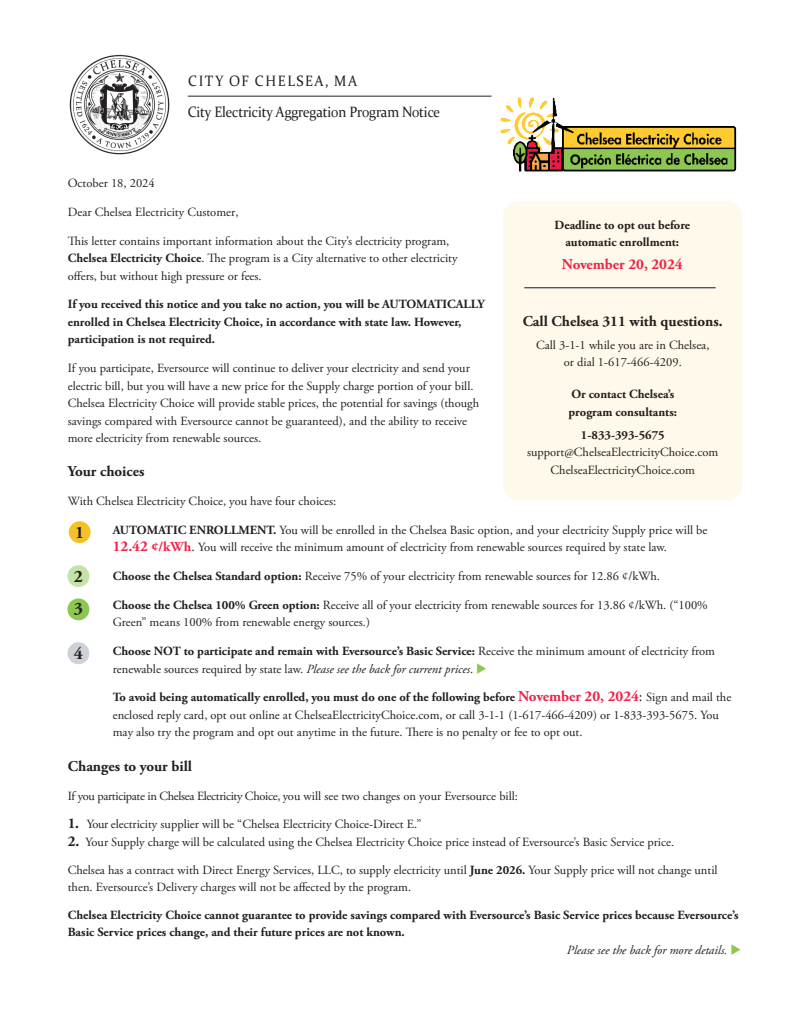
<style>
.page{position:relative;width:810px;height:1035px;background:#fff}
.page>*{position:absolute;margin:0;border:0;box-sizing:border-box;transform-origin:0 0}
.t1{font:700 17.5px "Adobe Garamond Pro";color:#231f20}
.t2{font:15px "Constantia";letter-spacing:-.01em;color:#231f20;scale:.91 1}
.copy{font:700 15px "Adobe Garamond Pro";color:#231f20}
.callout_header{font:700 15px "Adobe Garamond Pro";color:#231f20}
.t3{font:15px "Constantia";letter-spacing:.12em;color:#231f20;scale:.91 1}
.callout_header-2{font:700 15px "Adobe Garamond Pro";color:#ee2346}
.copy-2{font:12.5px/17.5px "Adobe Garamond Pro";color:#231f20}
.copy-3{font:700 12.5px/17.5px "Adobe Garamond Pro";color:#231f20}
.callout_header-3{font:12.5px/17.5px "Adobe Garamond Pro";color:#231f20;text-align:center}
.callout_header-4{font:700 12.5px/17.5px "Adobe Garamond Pro";color:#231f20}
.copy-4{font:12.5px "Adobe Garamond Pro";letter-spacing:-.025em;color:#231f20}
.copy-5{font:italic 12.5px "Adobe Garamond Pro";color:#231f20}
.s1{font-weight:700}
.s2{font-weight:700;font-size:15px;color:#ee2346}
.s3{font-weight:700;font-size:13.75px;color:#ee2346}
.s4{font-size:13.75px}
.s5{font-style:italic}
.s6{color:#8bc751}
.s7{font-size:15px}
.s8{font-weight:700;font-size:15px}
</style>
<div class="page">
<div style="left:503px;top:201px;width:240px;height:299px;background:#fef9ea;border-radius:15px"></div>
<img style="left:69px;top:54px;width:101px;height:101px">
<div style="left:69px;top:521px;width:22px;height:22px;background:#f8c028;border-radius:50%"></div>
<div style="left:68px;top:642px;width:21px;height:22px;background:#ced1d7;border-radius:50%"></div>
<hr style="left:524px;top:287px;width:192px;height:1px;background:#091839">
<img style="left:500px;top:97px;width:237px;height:75px">
<hr style="left:188px;top:96px;width:304px;height:1px;background:#231f20">
<div style="left:68px;top:598px;width:21px;height:22px;background:#8bc751;border-radius:50%"></div>
<div style="left:68px;top:565px;width:21px;height:22px;background:#c5e3a8;border-radius:50%"></div>
<p class="t3" style="left:188px;top:71px;width:187px">CITY OF CHELSEA, MA</p>
<p class="t2" style="left:188px;top:102px;width:279px">City Electricity Aggregation Program Notice</p>
<p class="copy-2" style="left:68px;top:175px;width:88px">October 18, 2024</p>
<p class="copy-2" style="left:68px;top:203px;width:172px">Dear Chelsea Electricity Customer,</p>
<p class="copy-2" style="left:68px;top:232px;width:391px">This letter contains important information about the City’s electricity program,<br><span class="s1">Chelsea Electricity Choice</span>. The program is a City alternative to other electricity offers, but without high pressure or fees.</p>
<p class="copy-3" style="left:68px;top:296px;width:418px">If you received this notice and you take no action, you will be AUTOMATICALLY enrolled in Chelsea Electricity Choice, in accordance with state law. However, participation is not required.</p>
<p class="copy-2" style="left:68px;top:360px;width:413px">If you participate, Eversource will continue to deliver your electricity and send your electric bill, but you will have a new price for the Supply charge portion of your bill.<br>Chelsea Electricity Choice will provide stable prices, the potential for savings (though savings compared with Eversource cannot be guaranteed), and the ability to receive more electricity from renewable sources.</p>
<p class="copy" style="left:68px;top:463px;width:78px">Your choices</p>
<p class="copy-2" style="left:68px;top:493px;width:270px">With Chelsea Electricity Choice, you have four choices:</p>
<p class="copy-2" style="left:113px;top:522px;width:596px"><span class="s1">AUTOMATIC ENROLLMENT.</span> You will be enrolled in the Chelsea Basic option, and your electricity Supply price will be<br><span class="s2">12.42</span> <span class="s3">¢/kWh</span><span class="s4">.</span> You will receive the minimum amount of electricity from renewable sources required by state law.</p>
<p class="copy-2" style="left:113px;top:568px;width:549px"><span class="s1">Choose the Chelsea Standard option:</span> Receive 75% of your electricity from renewable sources for 12.86 ¢/kWh.</p>
<p class="copy-2" style="left:113px;top:597px;width:597px"><span class="s1">Choose the Chelsea 100% Green option:</span> Receive all of your electricity from renewable sources for 13.86 ¢/kWh. (“100%<br>Green” means 100% from renewable energy sources.)</p>
<p class="copy-2" style="left:113px;top:643px;width:604px"><span class="s1">Choose NOT to participate and remain with Eversource’s Basic Service:</span> Receive the minimum amount of electricity from renewable sources required by state law. <span class="s5">Please see the back for current prices</span>. <span class="s6">◆</span></p>
<p class="copy-2" style="left:113px;top:689px;width:620px"><span class="s1">To avoid being automatically enrolled, you must do one of the following before</span> <span class="s2">November 20, 2024</span><span class="s7">:</span> Sign and mail the enclosed reply card, opt out online at ChelseaElectricityChoice.com, or call 3-1-1 (1-617-466-4209) or 1-833-393-5675. You may also try the program and opt out anytime in the future. There is no penalty or fee to opt out.</p>
<p class="copy" style="left:68px;top:757px;width:126px">Changes to your bill</p>
<p class="copy-4" style="left:68px;top:788px;width:452px">If you participate in Chelsea Electricity Choice, you will see two changes on your Eversource bill:</p>
<p class="copy-2" style="left:68px;top:816px;width:355px"><span class="s8">1.</span> Your electricity supplier will be “Chelsea Electricity Choice-Direct E.”</p>
<p class="copy-2" style="left:68px;top:833px;width:608px"><span class="s8">2.</span> Your Supply charge will be calculated using the Chelsea Electricity Choice price instead of Eversource’s Basic Service price.</p>
<p class="copy-2" style="left:68px;top:861px;width:651px">Chelsea has a contract with Direct Energy Services, LLC, to supply electricity until <span class="s1">June 2026.</span> Your Supply price will not change until then. Eversource’s Delivery charges will not be affected by the program.</p>
<p class="copy-3" style="left:68px;top:906px;width:672px">Chelsea Electricity Choice cannot guarantee to provide savings compared with Eversource’s Basic Service prices because Eversource’s<br>Basic Service prices change, and their future prices are not known.</p>
<p class="copy-5" style="left:567px;top:942px;width:176px">Please see the back for more details. <span class="s6">◆</span></p>
<p class="callout_header-4" style="left:555px;top:216px;width:137px;text-align:center">Deadline to opt out before automatic enrollment:</p>
<p class="callout_header-2" style="left:562px;top:256px;width:122px">November 20, 2024</p>
<p class="callout_header" style="left:523px;top:312px;width:201px">Call Chelsea 311 with questions.</p>
<p class="callout_header-3" style="left:536px;top:336px;width:175px">Call 3-1-1 while you are in Chelsea, or dial 1-617-466-4209.</p>
<p class="callout_header-4" style="left:569px;top:386px;width:110px">Or contact Chelsea’s program consultants:</p>
<p class="callout_header-4" style="left:581px;top:426px;width:85px">1-833-393-5675</p>
<p class="callout_header-3" style="left:527px;top:444px;width:193px">support@ChelseaElectricityChoice.com</p>
<p class="callout_header-3" style="left:551px;top:461px;width:146px">ChelseaElectricityChoice.com</p>
<p class="t1" style="left:75px;top:522px;width:11px">1</p>
<p class="t1" style="left:74px;top:566px;width:11px">2</p>
<p class="t1" style="left:74px;top:598px;width:11px">3</p>
<p class="t1" style="left:74px;top:643px;width:11px">4</p>
</div>
